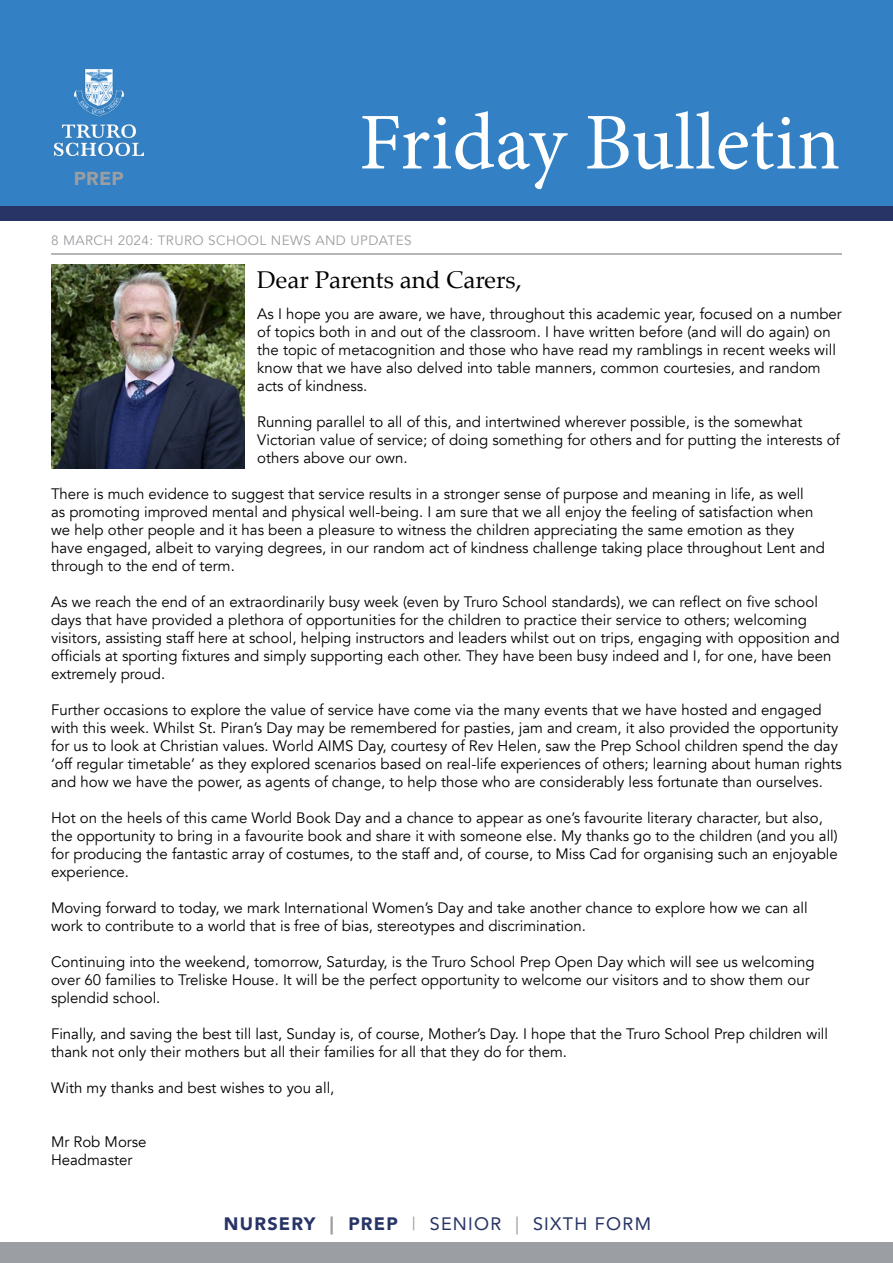
<style>
.page{position:relative;width:893px;height:1263px;background:#fff}
.page>*{position:absolute;margin:0;border:0;box-sizing:border-box;transform-origin:0 0}
.t1{font:80.55px "Minion Pro";color:#fff}
.t2{font:24.3px "Palatino";color:#000}
.t3{font:900 18.75px "Avenir";color:#9b9ea2;scale:1.04 1}
.t4{font:18px "Avenir";letter-spacing:.07em;color:#273465}
.t5{font:15.15px/18px "Avenir";color:#000}
.t6{font:13.5px "Avenir";letter-spacing:.03em;color:#9b9ea2}
.s1{font-weight:900}
.s2{font-weight:900;color:#9b9ea2}
.s3{color:#9b9ea2}
</style>
<div class="page">
<div style="left:0;top:1242px;width:893px;height:21px;background:#9b9ea2"></div>
<div style="left:0;top:206px;width:893px;height:15px;background:#273465"></div>
<div style="left:0;top:0;width:893px;height:206px;background:#3381c4"></div>
<svg style="left:54px;top:155px;width:79px;height:1px"></svg>
<hr style="left:51px;top:253px;width:791px;height:2px;background:#9b9ea2">
<img style="left:54px;top:70px;width:90px;height:85px">
<img style="left:51px;top:265px;width:193px;height:204px">
<p class="t3" style="left:74px;top:162px;width:50px">PREP</p>
<h1 class="t1" style="left:359px;top:89px;width:483px">Friday Bulletin</h1>
<p class="t6" style="left:51px;top:232px;width:362px">8 MARCH 2024: TRURO SCHOOL NEWS AND UPDATES</p>
<h2 class="t2" style="left:257px;top:259px;width:266px">Dear Parents and Carers,</h2>
<p class="t5" style="left:257px;top:305px;width:586px">As I hope you are aware, we have, throughout this academic year, focused on a number of topics both in and out of the classroom. I have written before (and will do again) on the topic of metacognition and those who have read my ramblings in recent weeks will know that we have also delved into table manners, common courtesies, and random acts of kindness.</p>
<p class="t5" style="left:257px;top:413px;width:584px">Running parallel to all of this, and intertwined wherever possible, is the somewhat<br>Victorian value of service; of doing something for others and for putting the interests of others above our own.</p>
<p class="t5" style="left:51px;top:485px;width:775px">There is much evidence to suggest that service results in a stronger sense of purpose and meaning in life, as well<br>as promoting improved mental and physical well-being. I am sure that we all enjoy the feeling of satisfaction when we help other people and it has been a pleasure to witness the children appreciating the same emotion as they have engaged, albeit to varying degrees, in our random act of kindness challenge taking place throughout Lent and through to the end of term.</p>
<p class="t5" style="left:51px;top:593px;width:790px">As we reach the end of an extraordinarily busy week (even by Truro School standards), we can reflect on five school days that have provided a plethora of opportunities for the children to practice their service to others; welcoming visitors, assisting staff here at school, helping instructors and leaders whilst out on trips, engaging with opposition and officials at sporting fixtures and simply supporting each other. They have been busy indeed and I, for one, have been extremely proud.</p>
<p class="t5" style="left:51px;top:701px;width:792px">Further occasions to explore the value of service have come via the many events that we have hosted and engaged with this week. Whilst St. Piran’s Day may be remembered for pasties, jam and cream, it also provided the opportunity for us to look at Christian values. World AIMS Day, courtesy of Rev Helen, saw the Prep School children spend the day ‘off regular timetable’ as they explored scenarios based on real-life experiences of others; learning about human rights and how we have the power, as agents of change, to help those who are considerably less fortunate than ourselves.</p>
<p class="t5" style="left:51px;top:809px;width:788px">Hot on the heels of this came World Book Day and a chance to appear as one’s favourite literary character, but also, the opportunity to bring in a favourite book and share it with someone else. My thanks go to the children (and you all) for producing the fantastic array of costumes, to the staff and, of course, to Miss Cad for organising such an enjoyable experience.</p>
<p class="t5" style="left:51px;top:899px;width:758px">Moving forward to today, we mark International Women’s Day and take another chance to explore how we can all work to contribute to a world that is free of bias, stereotypes and discrimination.</p>
<p class="t5" style="left:51px;top:953px;width:765px">Continuing into the weekend, tomorrow, Saturday, is the Truro School Prep Open Day which will see us welcoming over 60 families to Treliske House. It will be the perfect opportunity to welcome our visitors and to show them our splendid school.</p>
<p class="t5" style="left:51px;top:1025px;width:779px">Finally, and saving the best till last, Sunday is, of course, Mother’s Day. I hope that the Truro School Prep children will thank not only their mothers but all their families for all that they do for them.</p>
<p class="t5" style="left:51px;top:1079px;width:285px">With my thanks and best wishes to you all,</p>
<p class="t5" style="left:51px;top:1133px;width:97px">Mr Rob Morse<br>Headmaster</p>
<p class="t4" style="left:224px;top:1209px;width:429px"><span class="s1">NURSERY</span> <span class="s2">|</span> <span class="s1">PREP</span> <span class="s3">|</span> SENIOR <span class="s3">|</span> SIXTH FORM</p>
</div>
